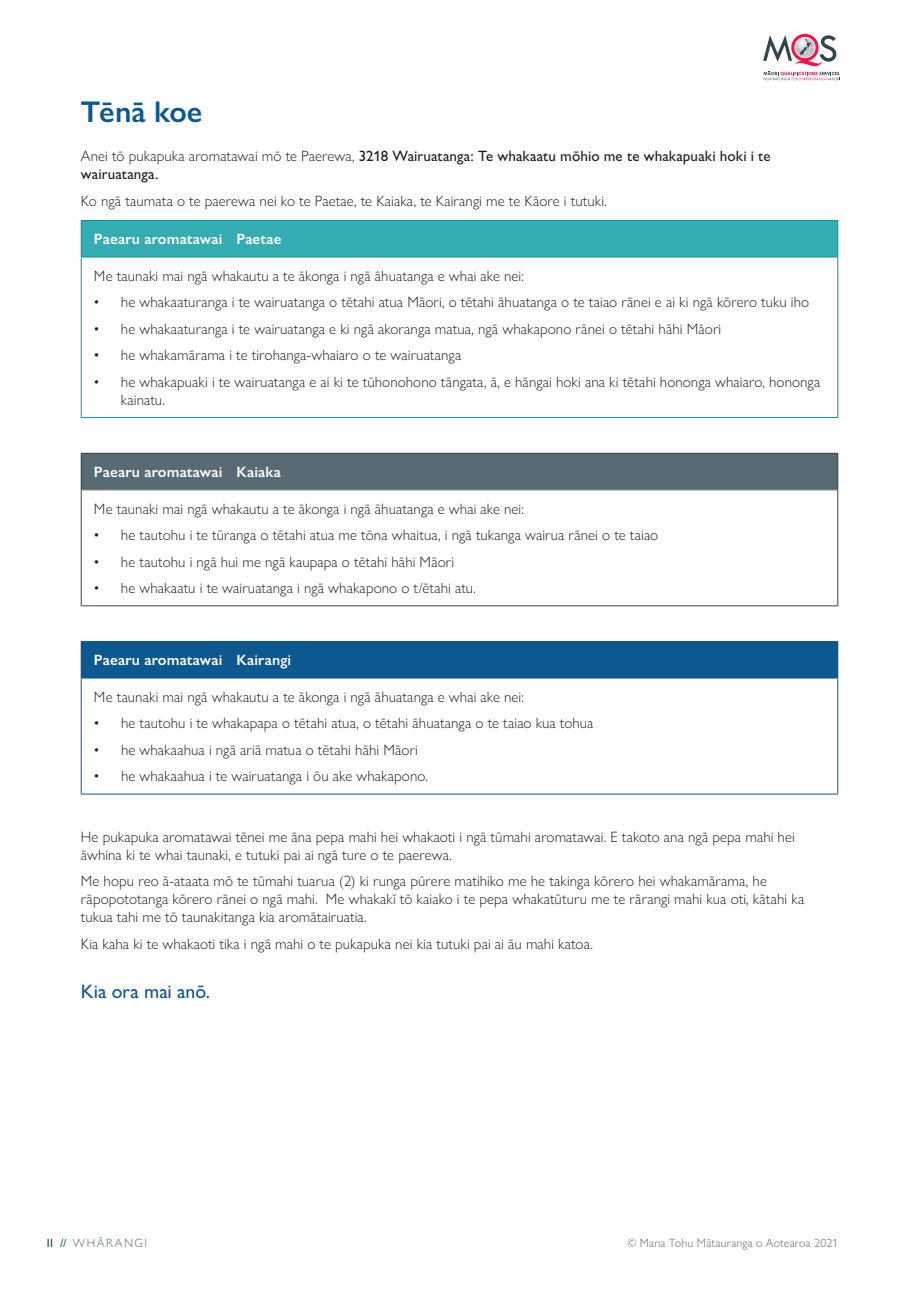
<style>
.page{position:relative;width:919px;height:1289px;background:#fff}
.page>*{position:absolute;margin:0;border:0;box-sizing:border-box;transform-origin:0 0}
.t1{font:600 30px "Gill Sans Nova";letter-spacing:-.005em;color:#0d588e}
.t2{font:500 19.5px "Gill Sans Nova";color:#0d588e}
.t3{font:300 15px/18px "Gill Sans Nova";letter-spacing:.005em;color:#231f20}
.t4{font:500 15px/18px "Gill Sans Nova";letter-spacing:.01em;color:#231f20}
.t5{font:600 15px "Gill Sans Nova";letter-spacing:.015em;color:#fff}
.t6{font:300 12px "Gill Sans Nova";letter-spacing:.015em;color:#586a73}
.t7{font:300 12px "Gill Sans Nova";letter-spacing:.125em;color:#586a73}
.s1{font-weight:300}
.s2{font-weight:400}
.s3{font-weight:500;color:#33444d}
.s4{font-weight:500;color:#0d588e}
</style>
<div class="page">
<div style="left:81px;top:220px;width:756px;height:37px;background:#33adb1"></div>
<div style="left:81px;top:453px;width:756px;height:37px;background:#586a73"></div>
<div style="left:81px;top:641px;width:756px;height:37px;background:#0d588e"></div>
<svg style="left:763px;top:34px;width:77px;height:46px"></svg>
<hr style="left:81px;top:220px;width:757px;height:1px;background:#00999e">
<hr style="left:81px;top:221px;width:1px;height:36px;background:#00999e">
<hr style="left:837px;top:221px;width:1px;height:36px;background:#00999e">
<hr style="left:81px;top:257px;width:757px;height:1px;background:#00999e">
<hr style="left:81px;top:257px;width:1px;height:160px;background:#00999e">
<hr style="left:837px;top:257px;width:1px;height:160px;background:#00999e">
<hr style="left:81px;top:417px;width:757px;height:1px;background:#00999e">
<hr style="left:81px;top:490px;width:1px;height:115px;background:#33444d">
<hr style="left:837px;top:490px;width:1px;height:115px;background:#33444d">
<hr style="left:81px;top:605px;width:757px;height:1px;background:#33444d">
<hr style="left:81px;top:453px;width:757px;height:1px;background:#33444d">
<hr style="left:81px;top:453px;width:1px;height:36px;background:#33444d">
<hr style="left:837px;top:453px;width:1px;height:36px;background:#33444d">
<hr style="left:81px;top:489px;width:757px;height:1px;background:#33444d">
<hr style="left:81px;top:678px;width:1px;height:115px;background:#0d588e">
<hr style="left:837px;top:678px;width:1px;height:115px;background:#0d588e">
<hr style="left:81px;top:793px;width:757px;height:1px;background:#0d588e">
<hr style="left:81px;top:641px;width:757px;height:1px;background:#0d588e">
<hr style="left:837px;top:642px;width:1px;height:35px;background:#0d588e">
<hr style="left:81px;top:677px;width:757px;height:1px;background:#0d588e">
<h2 class="t1" style="left:81px;top:93px;width:123px">Tēnā koe</h2>
<p class="t4" style="left:81px;top:147px;width:691px"><span class="s1">Anei tō pukapuka aromatawai mō te Paerewa,</span> 3218 Wairuatanga: Te whakaatu mōhio me te whakapuaki hoki i te wairuatanga.</p>
<p class="t3" style="left:81px;top:191px;width:527px">Ko ngā taumata o te paerewa nei ko te Paetae, te Kaiaka, te Kairangi me te Kāore i tutuki.</p>
<p class="t5" style="left:94px;top:230px;width:189px">Paearu aromatawai Paetae</p>
<p class="t3" style="left:94px;top:266px;width:431px">Me taunaki mai ngā whakautu a te ākonga i ngā āhuatanga e whai ake nei:</p>
<p class="t3" style="left:94px;top:293px;width:716px"><span class="s2">•</span> he whakaaturanga i te wairuatanga o tētahi atua Māori, o tētahi āhuatanga o te taiao rānei e ai ki ngā kōrero tuku iho</p>
<p class="t3" style="left:94px;top:319px;width:628px"><span class="s2">•</span> he whakaaturanga i te wairuatanga e ki ngā akoranga matua, ngā whakapono rānei o tētahi hāhi Māori</p>
<p class="t3" style="left:94px;top:346px;width:369px"><span class="s2">•</span> he whakamārama i te tirohanga-whaiaro o te wairuatanga</p>
<p class="t3" style="left:121px;top:372px;width:700px;text-indent:-27px"><span class="s2">•</span> he whakapuaki i te wairuatanga e ai ki te tūhonohono tāngata, ā, e hāngai hoki ana ki tētahi hononga whaiaro, hononga kainatu.</p>
<p class="t5" style="left:94px;top:462px;width:188px">Paearu aromatawai Kaiaka</p>
<p class="t3" style="left:94px;top:499px;width:431px">Me taunaki mai ngā whakautu a te ākonga i ngā āhuatanga e whai ake nei:</p>
<p class="t3" style="left:94px;top:526px;width:565px"><span class="s2">•</span> he tautohu i te tūranga o tētahi atua me tōna whaitua, i ngā tukanga wairua rānei o te taiao</p>
<p class="t3" style="left:94px;top:552px;width:361px"><span class="s2">•</span> he tautohu i ngā hui me ngā kaupapa o tētahi hāhi Māori</p>
<p class="t3" style="left:94px;top:579px;width:383px"><span class="s2">•</span> he whakaatu i te wairuatanga i ngā whakapono o t/ētahi atu.</p>
<p class="t5" style="left:94px;top:651px;width:199px">Paearu aromatawai Kairangi</p>
<p class="t3" style="left:94px;top:687px;width:431px">Me taunaki mai ngā whakautu a te ākonga i ngā āhuatanga e whai ake nei:</p>
<p class="t3" style="left:94px;top:714px;width:501px"><span class="s2">•</span> he tautohu i te whakapapa o tētahi atua, o tētahi āhuatanga o te taiao kua tohua</p>
<p class="t3" style="left:94px;top:740px;width:325px"><span class="s2">•</span> he whakaahua i ngā ariā matua o tētahi hāhi Māori</p>
<p class="t3" style="left:94px;top:767px;width:335px"><span class="s2">•</span> he whakaahua i te wairuatanga i ōu ake whakapono.</p>
<p class="t3" style="left:81px;top:827px;width:715px">He pukapuka aromatawai tēnei me āna pepa mahi hei whakaoti i ngā tūmahi aromatawai. E takoto ana ngā pepa mahi hei āwhina ki te whai taunaki, e tutuki pai ai ngā ture o te paerewa.</p>
<p class="t3" style="left:81px;top:871px;width:725px">Me hopu reo ā-ataata mō te tūmahi tuarua (2) ki runga pūrere matihiko me he takinga kōrero hei whakamārama, he rāpopototanga kōrero rānei o ngā mahi. Me whakakī tō kaiako i te pepa whakatūturu me te rārangi mahi kua oti, kātahi ka tukua tahi me tō taunakitanga kia aromātairuatia.</p>
<p class="t3" style="left:81px;top:934px;width:513px">Kia kaha ki te whakaoti tika i ngā mahi o te pukapuka nei kia tutuki pai ai āu mahi katoa.</p>
<p class="t2" style="left:81px;top:979px;width:131px">Kia ora mai anō.</p>
<p class="t7" style="left:47px;top:1235px;width:102px"><span class="s3">ii</span> <span class="s4">//</span> WHĀRANGI</p>
<p class="t6" style="left:627px;top:1235px;width:213px">© Mana Tohu Mātauranga o Aotearoa 2021</p>
</div>
